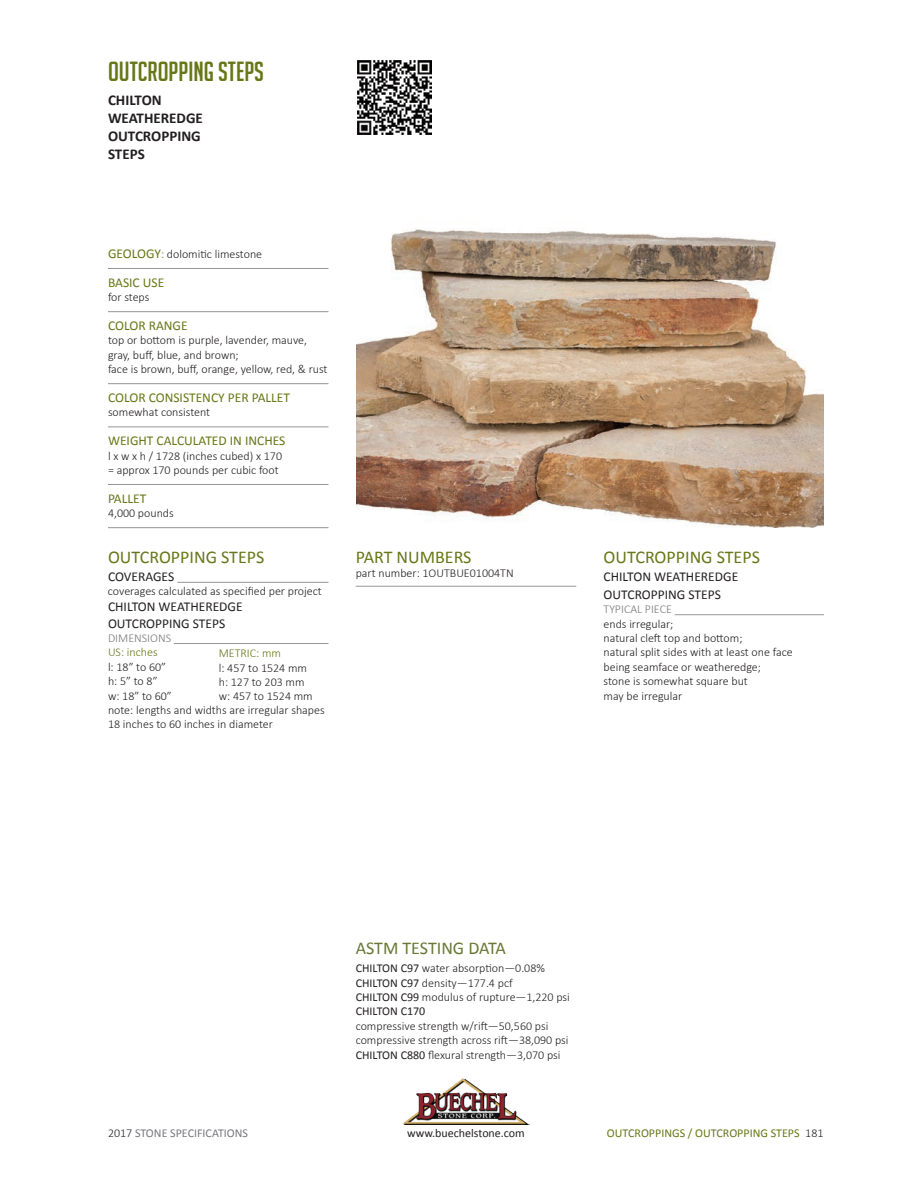
<style>
.page{position:relative;width:918px;height:1188px;background:#fff}
.page>*{position:absolute;margin:0;border:0;box-sizing:border-box;transform-origin:0 0}
.t1{font:27px "Big Noodle Titling";color:#677717}
.t2{font:18px "Calibri";color:#677717}
.t3{font:18px "Calibri";letter-spacing:-.005em;color:#687833}
.t4{font:700 15px/18px "Calibri";color:#231f20}
.t5{font:13.5px/16.2px "Calibri";color:#231f20}
.t6{font:13.5px "Calibri";color:#677717}
.t7{font:300 12px/14.4px "Calibri";color:#231f20}
.t8{font:12px "Calibri";color:#677717}
.t9{font:12px "Calibri";color:#77787c}
.t10{font:300 12px "Calibri";color:#77787c}
.t11{font:12px "Calibri";color:#231f20}
.t12{font:300 12px "Calibri";color:#677717}
.s1{font-weight:400;font-size:13.5px;color:#677717}
.s2{color:#677717}
.s3{font-weight:400}
.s4{font-weight:300;color:#231f20}
</style>
<div class="page">
<img style="left:402px;top:1079px;width:126px;height:45px">
<img style="left:356px;top:61px;width:468px;height:467px">
<hr style="left:108px;top:268px;width:221px;height:1px;background:#979695">
<hr style="left:108px;top:311px;width:221px;height:1px;background:#979695">
<hr style="left:108px;top:383px;width:221px;height:1px;background:#979695">
<hr style="left:108px;top:427px;width:221px;height:1px;background:#979695">
<hr style="left:108px;top:484px;width:221px;height:1px;background:#979695">
<hr style="left:108px;top:527px;width:221px;height:1px;background:#979695">
<hr style="left:356px;top:586px;width:220px;height:1px;background:#979695">
<hr style="left:177px;top:582px;width:152px;height:1px;background:#979695">
<hr style="left:174px;top:643px;width:155px;height:1px;background:#979695">
<hr style="left:675px;top:614px;width:149px;height:1px;background:#979695">
<img style="left:358px;top:61px;width:74px;height:74px">
<h1 class="t1" style="left:108px;top:56px;width:157px">OUTCROPPING STEPS</h1>
<p class="t4" style="left:108px;top:91px;width:96px">CHILTON<br>WEATHEREDGE<br>OUTCROPPING<br>STEPS</p>
<p class="t7" style="left:108px;top:246px;width:156px"><span class="s1">GEOLOGY</span><span class="s2">:</span> dolomitic limestone</p>
<p class="t6" style="left:108px;top:277px;width:58px">BASIC USE</p>
<p class="t7" style="left:108px;top:289px;width:43px">for steps</p>
<p class="t6" style="left:108px;top:320px;width:81px">COLOR RANGE</p>
<p class="t7" style="left:108px;top:333px;width:221px">top or bottom is purple, lavender, mauve, gray, buff, blue, and brown;<br>face is brown, buff, orange, yellow, red, &amp; rust</p>
<p class="t6" style="left:108px;top:392px;width:184px">COLOR CONSISTENCY PER PALLET</p>
<p class="t7" style="left:108px;top:405px;width:104px">somewhat consistent</p>
<p class="t6" style="left:108px;top:435px;width:179px">WEIGHT CALCULATED IN INCHES</p>
<p class="t7" style="left:108px;top:448px;width:176px">l x w x h / 1728 (inches cubed) x 170 = approx 170 pounds per cubic foot</p>
<p class="t6" style="left:108px;top:493px;width:40px">PALLET</p>
<p class="t7" style="left:108px;top:505px;width:67px">4,000 pounds</p>
<h2 class="t2" style="left:108px;top:550px;width:158px">OUTCROPPING STEPS</h2>
<p class="t5" style="left:108px;top:569px;width:68px">COVERAGES</p>
<p class="t7" style="left:108px;top:583px;width:215px">coverages calculated as specified per project</p>
<p class="t5" style="left:108px;top:599px;width:136px">CHILTON WEATHEREDGE<br>OUTCROPPING STEPS</p>
<p class="t10" style="left:108px;top:634px;width:65px">DIMENSIONS</p>
<p class="t12" style="left:108px;top:645px;width:51px">US: inches</p>
<p class="t7" style="left:108px;top:661px;width:218px">l: 18” to 60”<br>h: 5” to 8”<br>w: 18” to 60”<br>note: lengths and widths are irregular shapes<br>18 inches to 60 inches in diameter</p>
<p class="t12" style="left:219px;top:649px;width:64px">METRIC: mm</p>
<p class="t7" style="left:219px;top:660px;width:96px">l: 457 to 1524 mm h: 127 to 203 mm w: 457 to 1524 mm</p>
<h2 class="t2" style="left:356px;top:550px;width:117px">PART NUMBERS</h2>
<p class="t7" style="left:356px;top:567px;width:159px">part number: 1OUTBUE01004TN</p>
<h2 class="t2" style="left:604px;top:550px;width:158px">OUTCROPPING STEPS</h2>
<p class="t5" style="left:604px;top:568px;width:136px;line-height:18px">CHILTON WEATHEREDGE<br>OUTCROPPING STEPS</p>
<p class="t10" style="left:604px;top:605px;width:70px">TYPICAL PIECE</p>
<p class="t7" style="left:604px;top:616px;width:191px">ends irregular;<br>natural cleft top and bottom;<br>natural split sides with at least one face being seamface or weatheredge;<br>stone is somewhat square but<br>may be irregular</p>
<h2 class="t3" style="left:356px;top:941px;width:152px">ASTM TESTING DATA</h2>
<p class="t7" style="left:356px;top:960px;width:216px"><span class="s3">CHILTON C97</span> water absorption—0.08%<br><span class="s3">CHILTON C97</span> density—177.4 pcf<br><span class="s3">CHILTON C99</span> modulus of rupture—1,220 psi<br><span class="s3">CHILTON C170</span></p>
<p class="t7" style="left:356px;top:1018px;width:214px">compressive strength w/rift—50,560 psi compressive strength across rift—38,090 psi<br><span class="s3">CHILTON C880</span> flexural strength—3,070 psi</p>
<p class="t9" style="left:108px;top:1128px;width:142px"><span class="s4">2017</span> STONE SPECIFICATIONS</p>
<p class="t11" style="left:407px;top:1128px;width:119px">www.buechelstone.com</p>
<p class="t8" style="left:607px;top:1128px;width:218px">OUTCROPPINGS / OUTCROPPING STEPS <span class="s4">181</span></p>
</div>
